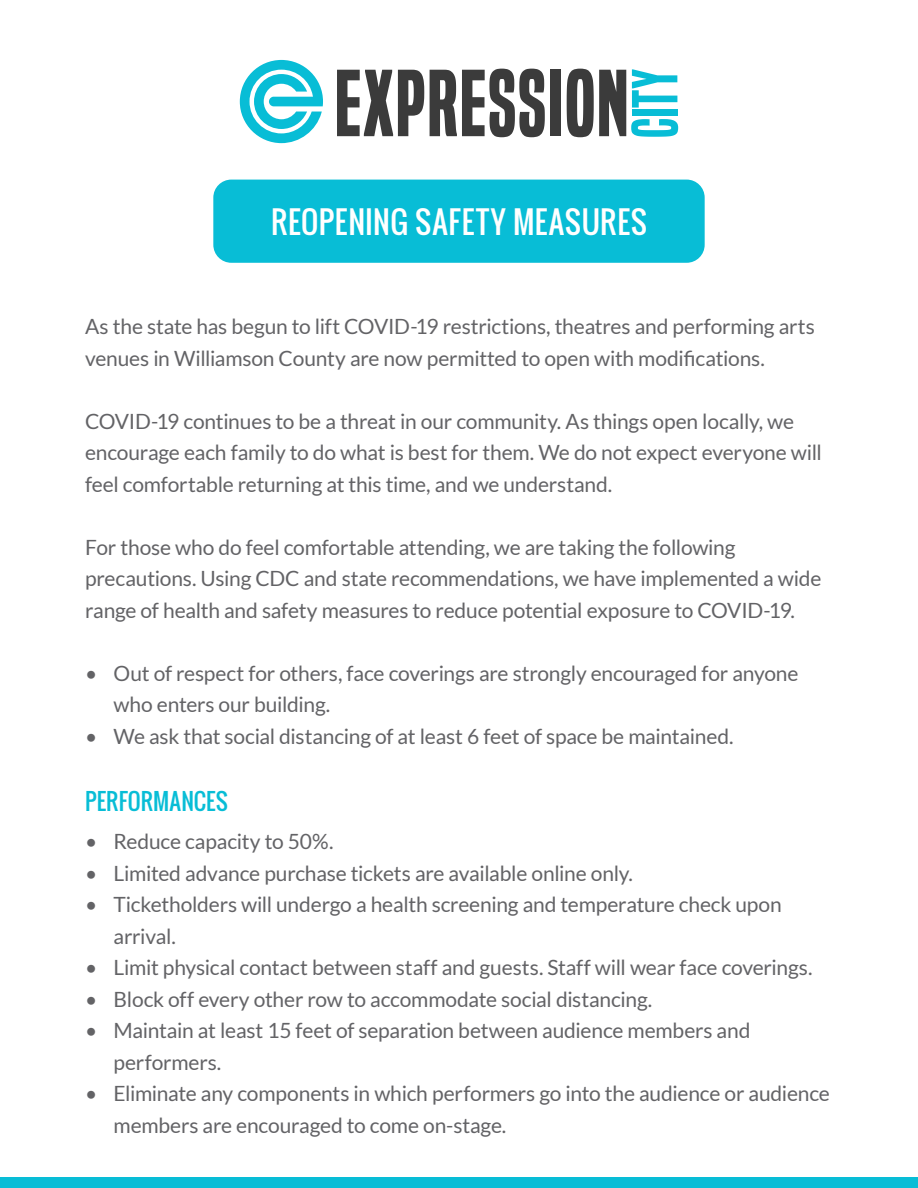
<style>
.page{position:relative;width:918px;height:1188px;background:#fff}
.page>*{position:absolute;margin:0;border:0;box-sizing:border-box;transform-origin:0 0}
.t1{font:30px "Oswald";letter-spacing:.025em;color:#fff}
.subheadlines{font:22.5px "Oswald";letter-spacing:.01em;color:#08bdd6}
.main{font:21px/31.5px "Lato";letter-spacing:-.01em;color:#636366}
</style>
<div class="page">
<div style="left:0;top:1177px;width:918px;height:11px;background:#08bdd6"></div>
<div style="left:213px;top:180px;width:492px;height:83px;background:#08bdd6;border-radius:18px"></div>
<svg style="left:337px;top:70px;width:87px;height:66px"></svg>
<svg style="left:430px;top:69px;width:115px;height:68px"></svg>
<div style="left:550px;top:70px;width:11px;height:66px;background:#3b3b3b"></div>
<svg style="left:567px;top:69px;width:111px;height:68px"></svg>
<svg style="left:240px;top:60px;width:83px;height:83px"></svg>
<p class="t1" style="left:271px;top:199px;width:377px">REOPENING SAFETY MEASURES</p>
<p class="main" style="left:85px;top:311px;width:731px">As the state has begun to lift COVID-19 restrictions, theatres and performing arts venues in Williamson County are now permitted to open with modifications.</p>
<p class="main" style="left:85px;top:405px;width:738px">COVID-19 continues to be a threat in our community. As things open locally, we encourage each family to do what is best for them. We do not expect everyone will feel comfortable returning at this time, and we understand.</p>
<p class="main" style="left:85px;top:531px;width:738px">For those who do feel comfortable attending, we are taking the following precautions. Using CDC and state recommendations, we have implemented a wide range of health and safety measures to reduce potential exposure to COVID-19.</p>
<p class="main" style="left:114px;top:657px;width:686px;text-indent:-28px">• Out of respect for others, face coverings are strongly encouraged for anyone who enters our building.</p>
<p class="main" style="left:85px;top:720px;width:650px">• We ask that social distancing of at least 6 feet of space be maintained.</p>
<p class="subheadlines" style="left:85px;top:784px;width:144px">PERFORMANCES</p>
<p class="main" style="left:85px;top:826px;width:250px">• Reduce capacity to 50%.</p>
<p class="main" style="left:85px;top:857px;width:549px">• Limited advance purchase tickets are available online only.</p>
<p class="main" style="left:114px;top:889px;width:670px;text-indent:-28px">• Ticketholders will undergo a health screening and temperature check upon arrival.</p>
<p class="main" style="left:85px;top:952px;width:729px">• Limit physical contact between staff and guests. Staff will wear face coverings.</p>
<p class="main" style="left:85px;top:983px;width:569px">• Block off every other row to accommodate social distancing.</p>
<p class="main" style="left:114px;top:1015px;width:638px;text-indent:-28px">• Maintain at least 15 feet of separation between audience members and performers.</p>
<p class="main" style="left:114px;top:1078px;width:718px;text-indent:-28px">• Eliminate any components in which performers go into the audience or audience members are encouraged to come on-stage.</p>
</div>
